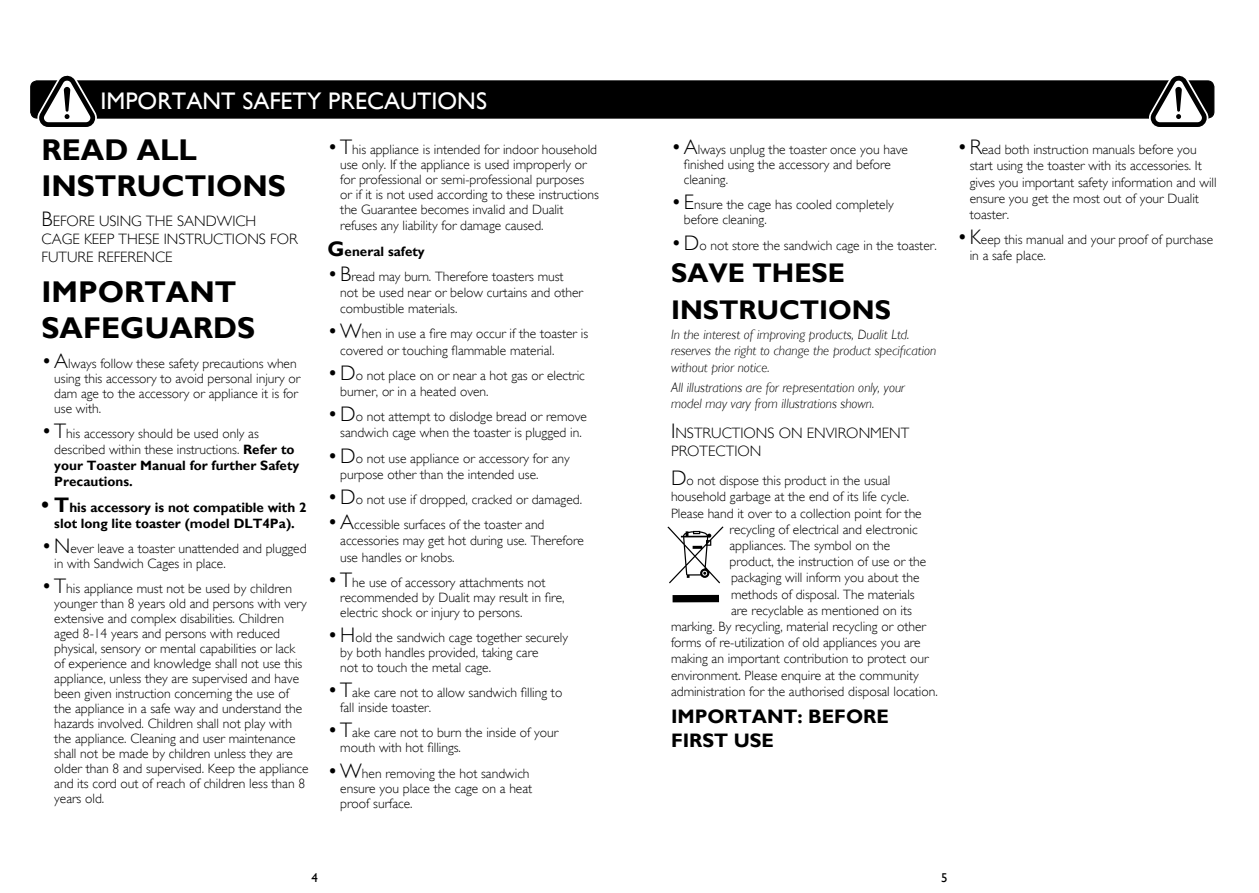
<style>
.page{position:relative;width:1259px;height:893px;background:#fff}
.page>*{position:absolute;margin:0;border:0;box-sizing:border-box;transform-origin:0 0}
.t1{font:700 30px/36px "Gill Sans";color:#000}
.t2{font:700 27px/36.6px "Gill Sans";color:#000}
.t3{font:24px "Gill Sans";color:#fff}
.t4{font:700 19.5px/23.4px "Gill Sans";color:#000}
.t5{font:300 15px/18px "Gill Sans";color:#000}
.t6{font:300 13.5px/15px "Gill Sans";color:#000}
.t7{font:italic 300 13.5px/16.2px "Gill Sans";color:#000}
.t8{font:700 13.5px/16.2px "Gill Sans";color:#000;text-align:center}
.t9{font:12.75px "Gill Sans";color:#000}
.s1{font-size:21px}
.s2{font-weight:700}
</style>
<div class="page">
<div style="left:31px;top:81px;width:1183px;height:37px;background:#000;border-radius:6px"></div>
<div style="left:30px;top:80px;width:1184px;height:39px;border:1px solid #000;border-radius:6px"></div>
<svg style="left:1144px;top:75px;width:68px;height:52px"></svg>
<svg style="left:33px;top:75px;width:68px;height:52px"></svg>
<div style="left:672px;top:595px;width:47px;height:7px;background:#000"></div>
<svg style="left:667px;top:526px;width:57px;height:58px"></svg>
<h3 class="t3" style="left:101px;top:87px;width:388px">IMPORTANT SAFETY PRECAUTIONS</h3>
<h1 class="t1" style="left:42px;top:132px;width:246px">READ ALL<br>INSTRUCTIONS</h1>
<p class="t5" style="left:42px;top:212px;width:258px"><span class="s1">B</span>EFORE USING THE SANDWICH<br>CAGE KEEP THESE INSTRUCTIONS FOR<br>FUTURE REFERENCE</p>
<h1 class="t1" style="left:42px;top:274px;width:215px">IMPORTANT<br>SAFEGUARDS</h1>
<p class="t6" style="left:54px;top:355px;width:247px;text-indent:-13px"><span class="s1">•A</span>lways follow these safety precautions when using this accessory to avoid personal injury or dam age to the accessory or appliance it is for use with.</p>
<p class="t6" style="left:54px;top:425px;width:247px;line-height:16.2px;text-indent:-13px"><span class="s1">•T</span>his accessory should be used only as described within these instructions. <span class="s2">Refer to your Toaster Manual for further Safety Precautions.</span></p>
<p class="t8" style="left:42px;top:499px;width:266px"><span class="s1">• T</span>his accessory is not compatible with 2 slot long lite toaster (model DLT4Pa).</p>
<p class="t6" style="left:54px;top:541px;width:254px;text-indent:-13px"><span class="s1">•N</span>ever leave a toaster unattended and plugged in with Sandwich Cages in place.</p>
<p class="t6" style="left:54px;top:581px;width:256px;text-indent:-13px"><span class="s1">•T</span>his appliance must not be used by children younger than 8 years old and persons with very extensive and complex disabilities. Children aged 8-14 years and persons with reduced physical, sensory or mental capabilities or lack of experience and knowledge shall not use this appliance, unless they are supervised and have been given instruction concerning the use of the appliance in a safe way and understand the hazards involved. Children shall not play with the appliance. Cleaning and user maintenance shall not be made by children unless they are older than 8 and supervised. Keep the appliance and its cord out of reach of children less than 8 years old.</p>
<p class="t6" style="left:340px;top:142px;width:260px;text-indent:-13px"><span class="s1">•T</span>his appliance is intended for indoor household use only. If the appliance is used improperly or for professional or semi-professional purposes or if it is not used according to these instructions the Guarantee becomes invalid and Dualit refuses any liability for damage caused.</p>
<p class="t8" style="left:327px;top:243px;width:99px"><span class="s1">G</span>eneral safety</p>
<p class="t6" style="left:340px;top:268px;width:244px;line-height:16.2px;text-indent:-13px"><span class="s1">•B</span>read may burn. Therefore toasters must not be used near or below curtains and other combustible materials.</p>
<p class="t6" style="left:340px;top:326px;width:249px;line-height:16.2px;text-indent:-13px"><span class="s1">•W</span>hen in use a fire may occur if the toaster is covered or touching flammable material.</p>
<p class="t6" style="left:340px;top:367px;width:246px;line-height:16.2px;text-indent:-13px"><span class="s1">•D</span>o not place on or near a hot gas or electric burner, or in a heated oven.</p>
<p class="t6" style="left:327px;top:409px;width:261px;line-height:16.2px;text-align:center"><span class="s1">•D</span>o not attempt to dislodge bread or remove sandwich cage when the toaster is plugged in.</p>
<p class="t6" style="left:340px;top:450px;width:231px;line-height:16.2px;text-indent:-13px"><span class="s1">•D</span>o not use appliance or accessory for any purpose other than the intended use.</p>
<p class="t6" style="left:327px;top:492px;width:256px"><span class="s1">•D</span>o not use if dropped, cracked or damaged.</p>
<p class="t6" style="left:340px;top:517px;width:245px;line-height:16.2px;text-indent:-13px"><span class="s1">•A</span>ccessible surfaces of the toaster and accessories may get hot during use. Therefore use handles or knobs.</p>
<p class="t6" style="left:340px;top:575px;width:226px;text-indent:-13px"><span class="s1">•T</span>he use of accessory attachments not recommended by Dualit may result in fire, electric shock or injury to persons.</p>
<p class="t6" style="left:340px;top:630px;width:229px;text-indent:-13px"><span class="s1">•H</span>old the sandwich cage together securely by both handles provided, taking care<br>not to touch the metal cage.</p>
<p class="t6" style="left:340px;top:685px;width:224px;text-indent:-13px"><span class="s1">•T</span>ake care not to allow sandwich filling to fall inside toaster.</p>
<p class="t6" style="left:340px;top:725px;width:220px;text-indent:-13px"><span class="s1">•T</span>ake care not to burn the inside of your mouth with hot fillings.</p>
<p class="t6" style="left:340px;top:766px;width:193px;text-indent:-13px"><span class="s1">•W</span>hen removing the hot sandwich ensure you place the cage on a heat proof surface.</p>
<p class="t6" style="left:684px;top:142px;width:226px;text-indent:-13px"><span class="s1">•A</span>lways unplug the toaster once you have finished using the accessory and before cleaning.</p>
<p class="t6" style="left:684px;top:197px;width:212px;text-indent:-13px"><span class="s1">•E</span>nsure the cage has cooled completely before cleaning.</p>
<p class="t6" style="left:671px;top:238px;width:267px"><span class="s1">•D</span>o not store the sandwich cage in the toaster.</p>
<h2 class="t2" style="left:671px;top:255px;width:221px">SAVE THESE<br>INSTRUCTIONS</h2>
<p class="t7" style="left:671px;top:326px;width:267px">In the interest of improving products, Dualit Ltd. reserves the right to change the product specification without prior notice.</p>
<p class="t7" style="left:671px;top:379px;width:235px">All illustrations are for representation only, your model may vary from illustrations shown.</p>
<p class="t5" style="left:671px;top:424px;width:240px"><span class="s1">I</span>NSTRUCTIONS ON ENVIRONMENT<br>PROTECTION</p>
<p class="t6" style="left:671px;top:473px;width:221px"><span class="s1">D</span>o not dispose this product in the usual</p>
<p class="t6" style="left:671px;top:489px;width:240px">household garbage at the end of its life cycle.</p>
<p class="t6" style="left:671px;top:505px;width:252px">Please hand it over to a collection point for the</p>
<p class="t6" style="left:729px;top:522px;width:190px">recycling of electrical and electronic</p>
<p class="t6" style="left:729px;top:538px;width:162px">appliances. The symbol on the</p>
<p class="t6" style="left:729px;top:554px;width:198px">product, the instruction of use or the</p>
<p class="t6" style="left:731px;top:570px;width:190px">packaging will inform you about the</p>
<p class="t6" style="left:731px;top:586px;width:185px">methods of disposal. The materials</p>
<p class="t6" style="left:731px;top:603px;width:182px">are recyclable as mentioned on its</p>
<p class="t6" style="left:671px;top:619px;width:256px">marking. By recycling, material recycling or other</p>
<p class="t6" style="left:671px;top:635px;width:251px">forms of re-utilization of old appliances you are</p>
<p class="t6" style="left:671px;top:651px;width:259px">making an important contribution to protect our</p>
<p class="t6" style="left:671px;top:667px;width:249px">environment. Please enquire at the community</p>
<p class="t6" style="left:671px;top:684px;width:268px">administration for the authorised disposal location.</p>
<h3 class="t4" style="left:671px;top:705px;width:219px">IMPORTANT: BEFORE<br>FIRST USE</h3>
<p class="t6" style="left:969px;top:142px;width:248px;line-height:16.2px;text-indent:-13px"><span class="s1">•R</span>ead both instruction manuals before you start using the toaster with its accessories. It gives you important safety information and will ensure you get the most out of your Dualit toaster.</p>
<p class="t6" style="left:969px;top:232px;width:245px;line-height:16.2px;text-indent:-13px"><span class="s1">•K</span>eep this manual and your proof of purchase in a safe place.</p>
<p class="t9" style="left:311px;top:870px;width:8px">4</p>
<p class="t9" style="left:941px;top:870px;width:8px">5</p>
</div>
